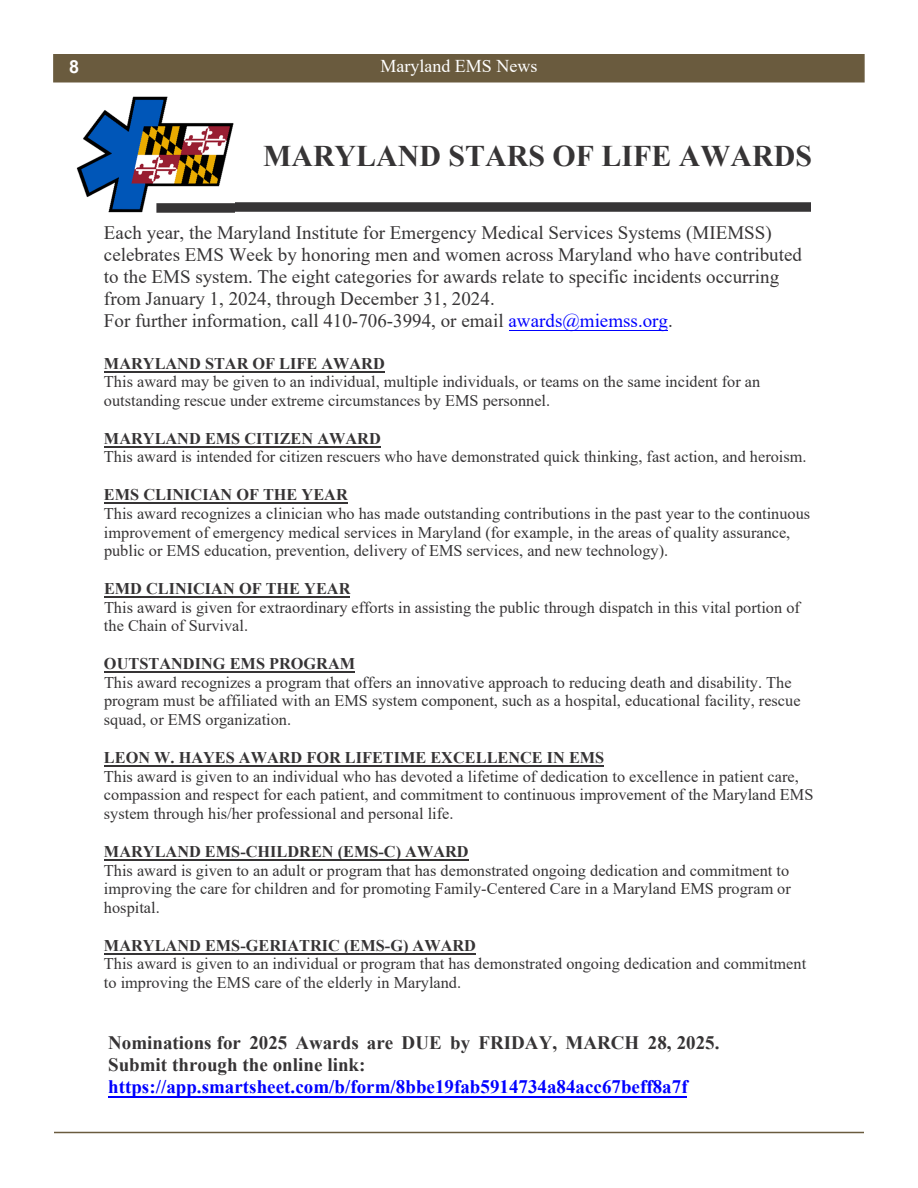
<style>
.page{position:relative;width:918px;height:1188px;background:#fff}
.page>*{position:absolute;margin:0;border:0;box-sizing:border-box;transform-origin:0 0}
.t1{font:700 30px "Times New Roman";color:#363435}
.t2{font:19.05px/21.9px "Times New Roman";color:#363435}
.t3{font:700 19.05px/21.8px "Times New Roman";color:#363435}
.t4{font:18px "Times New Roman";color:#fff}
.t5{font:700 18px "Arial";color:#fff}
.t6{font:16.35px/18.8px "Times New Roman";color:#363435}
.s1{color:#00f}
.s2{font-weight:700}
</style>
<div class="page">
<div style="left:53px;top:54px;width:812px;height:28px;background:#6a5b3e"></div>
<hr style="left:54px;top:1132px;width:810px;height:1px;background:#6a5b3e">
<div style="left:156px;top:202px;width:655px;height:10px;background:#363435"></div>
<img style="left:76px;top:96px;width:158px;height:117px">
<hr style="left:108px;top:1096px;width:579px;height:2px;background:#00f">
<hr style="left:104px;top:953px;width:372px;height:1px;background:#363435">
<hr style="left:104px;top:859px;width:364px;height:2px;background:#363435">
<hr style="left:104px;top:765px;width:500px;height:2px;background:#363435">
<hr style="left:104px;top:671px;width:251px;height:2px;background:#363435">
<hr style="left:104px;top:596px;width:246px;height:2px;background:#363435">
<hr style="left:104px;top:502px;width:243px;height:2px;background:#363435">
<hr style="left:104px;top:446px;width:276px;height:2px;background:#363435">
<hr style="left:104px;top:371px;width:281px;height:2px;background:#363435">
<hr style="left:509px;top:330px;width:159px;height:1px;background:#00f">
<p class="t5" style="left:69px;top:54px;width:12px">8</p>
<p class="t4" style="left:381px;top:54px;width:158px">Maryland EMS News</p>
<p class="t1" style="left:263px;top:134px;width:550px">MARYLAND STARS OF LIFE AWARDS</p>
<p class="t2" style="left:104px;top:221px;width:700px">Each year, the Maryland Institute for Emergency Medical Services Systems (MIEMSS) celebrates EMS Week by honoring men and women across Maryland who have contributed to the EMS system. The eight categories for awards relate to specific incidents occurring from January 1, 2024, through December 31, 2024.<br>For further information, call 410-706-3994, or email <span class="s1">awards@miemss.org</span>.</p>
<p class="t6" style="left:104px;top:353px;width:658px"><span class="s2">MARYLAND STAR OF LIFE AWARD<br></span>This award may be given to an individual, multiple individuals, or teams on the same incident for an outstanding rescue under extreme circumstances by EMS personnel.</p>
<p class="t6" style="left:104px;top:428px;width:704px"><span class="s2">MARYLAND EMS CITIZEN AWARD<br></span>This award is intended for citizen rescuers who have demonstrated quick thinking, fast action, and heroism.</p>
<p class="t6" style="left:104px;top:485px;width:708px"><span class="s2">EMS CLINICIAN OF THE YEAR<br></span>This award recognizes a clinician who has made outstanding contributions in the past year to the continuous improvement of emergency medical services in Maryland (for example, in the areas of quality assurance, public or EMS education, prevention, delivery of EMS services, and new technology).</p>
<p class="t6" style="left:104px;top:579px;width:697px"><span class="s2">EMD CLINICIAN OF THE YEAR<br></span>This award is given for extraordinary efforts in assisting the public through dispatch in this vital portion of the Chain of Survival.</p>
<p class="t6" style="left:104px;top:654px;width:698px"><span class="s2">OUTSTANDING EMS PROGRAM<br></span>This award recognizes a program that offers an innovative approach to reducing death and disability. The program must be affiliated with an EMS system component, such as a hospital, educational facility, rescue squad, or EMS organization.</p>
<p class="t6" style="left:104px;top:747px;width:711px"><span class="s2">LEON W. HAYES AWARD FOR LIFETIME EXCELLENCE IN EMS<br></span>This award is given to an individual who has devoted a lifetime of dedication to excellence in patient care, compassion and respect for each patient, and commitment to continuous improvement of the Maryland EMS system through his/her professional and personal life.</p>
<p class="t6" style="left:104px;top:842px;width:688px"><span class="s2">MARYLAND EMS-CHILDREN (EMS-C) AWARD<br></span>This award is given to an adult or program that has demonstrated ongoing dedication and commitment to improving the care for children and for promoting Family-Centered Care in a Maryland EMS program or hospital.</p>
<p class="t6" style="left:104px;top:935px;width:704px"><span class="s2">MARYLAND EMS-GERIATRIC (EMS-G) AWARD<br></span>This award is given to an individual or program that has demonstrated ongoing dedication and commitment to improving the EMS care of the elderly in Maryland.</p>
<p class="t3" style="left:108px;top:1032px;width:613px">Nominations for 2025 Awards are DUE by FRIDAY, MARCH 28, 2025.<br>Submit through the online link: <span class="s1">https://app.smartsheet.com/b/form/8bbe19fab5914734a84acc67beff8a7f</span></p>
</div>
